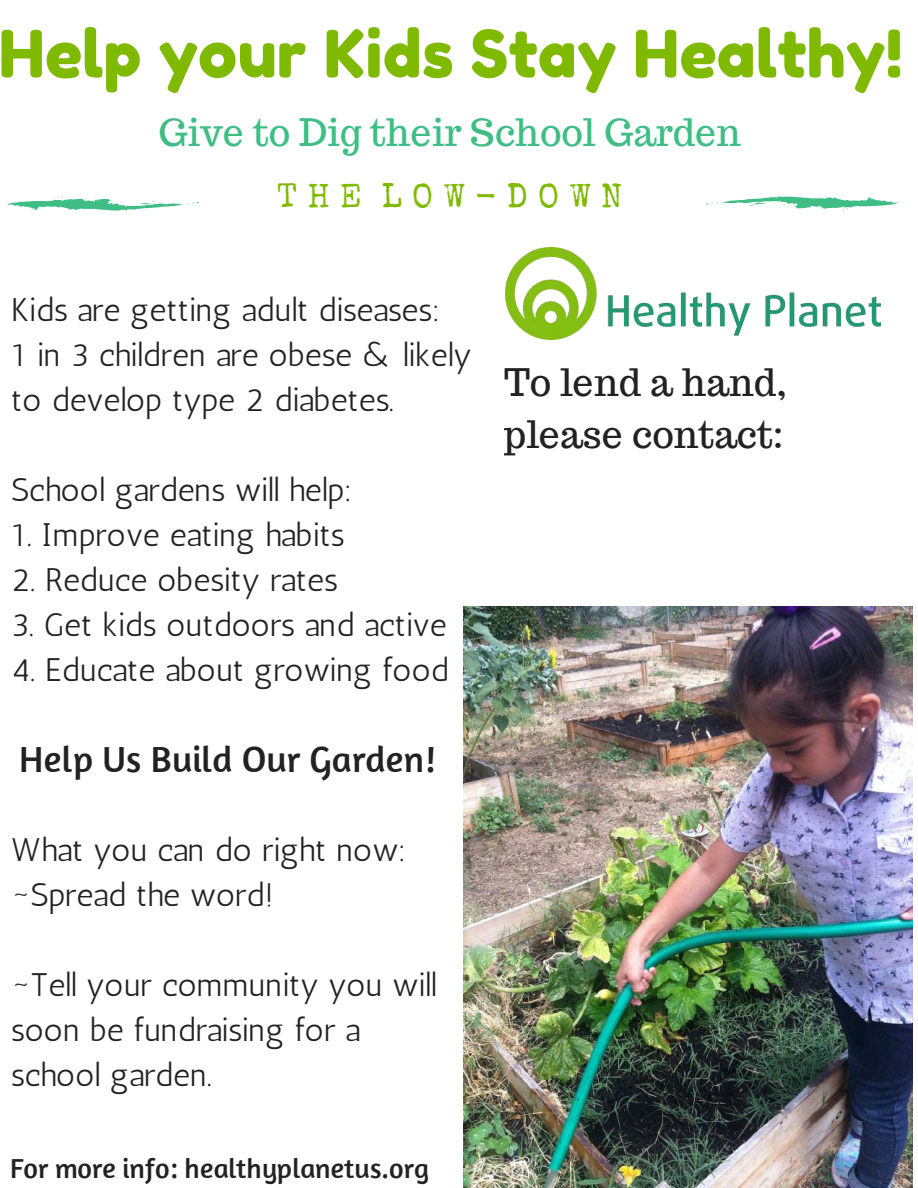
<style>
.page{position:relative;width:918px;height:1188px;background:#fff}
.page>*{position:absolute;margin:0;border:0;box-sizing:border-box;transform-origin:0 0}
.t1{font:65.25px "Fredoka One";color:#7fba00}
.t2{font:37.2px/51.8px "Trocchi";color:#222}
.t3{font:37.2px "Trocchi";letter-spacing:.005em;color:#3ebe85}
.t4{font:37.2px "Amaranth";letter-spacing:.01em;color:#222}
.t5{font:33.75px "Special Elite";letter-spacing:.31em;color:#7fba00}
.t6{font:32.7px/45px "Antic";color:#222}
.t7{font:28.2px "Amaranth";color:#222}
</style>
<div class="page">
<img style="left:464px;top:606px;width:448px;height:582px">
<svg style="left:7px;top:196px;width:192px;height:15px"></svg>
<svg style="left:706px;top:196px;width:193px;height:15px"></svg>
<img style="left:505px;top:248px;width:376px;height:92px">
<h1 class="t1" style="left:-1px;top:14px;width:905px">Help your Kids Stay Healthy!</h1>
<p class="t3" style="left:159px;top:108px;width:584px">Give to Dig their School Garden</p>
<p class="t5" style="left:277px;top:183px;width:347px">THE LOW-DOWN</p>
<p class="t6" style="left:11px;top:287px;width:462px">Kids are getting adult diseases:<br>1 in 3 children are obese &amp; likely to develop type 2 diabetes.</p>
<p class="t6" style="left:11px;top:467px;width:343px">School gardens will help:</p>
<p class="t6" style="left:11px;top:512px;width:335px">1. Improve eating habits</p>
<p class="t6" style="left:11px;top:557px;width:328px">2. Reduce obesity rates</p>
<p class="t6" style="left:11px;top:602px;width:437px">3. Get kids outdoors and active</p>
<p class="t6" style="left:11px;top:647px;width:439px">4. Educate about growing food</p>
<p class="t4" style="left:19px;top:735px;width:418px">Help Us Build Our Garden!</p>
<p class="t6" style="left:11px;top:827px;width:397px">What you can do right now: ~Spread the word!</p>
<p class="t6" style="left:11px;top:962px;width:427px">~Tell your community you will soon be fundraising for a school garden.</p>
<p class="t7" style="left:10px;top:1150px;width:420px">For more info: healthyplanetus.org</p>
<p class="t2" style="left:504px;top:356px;width:285px">To lend a hand, please contact:</p>
</div>
